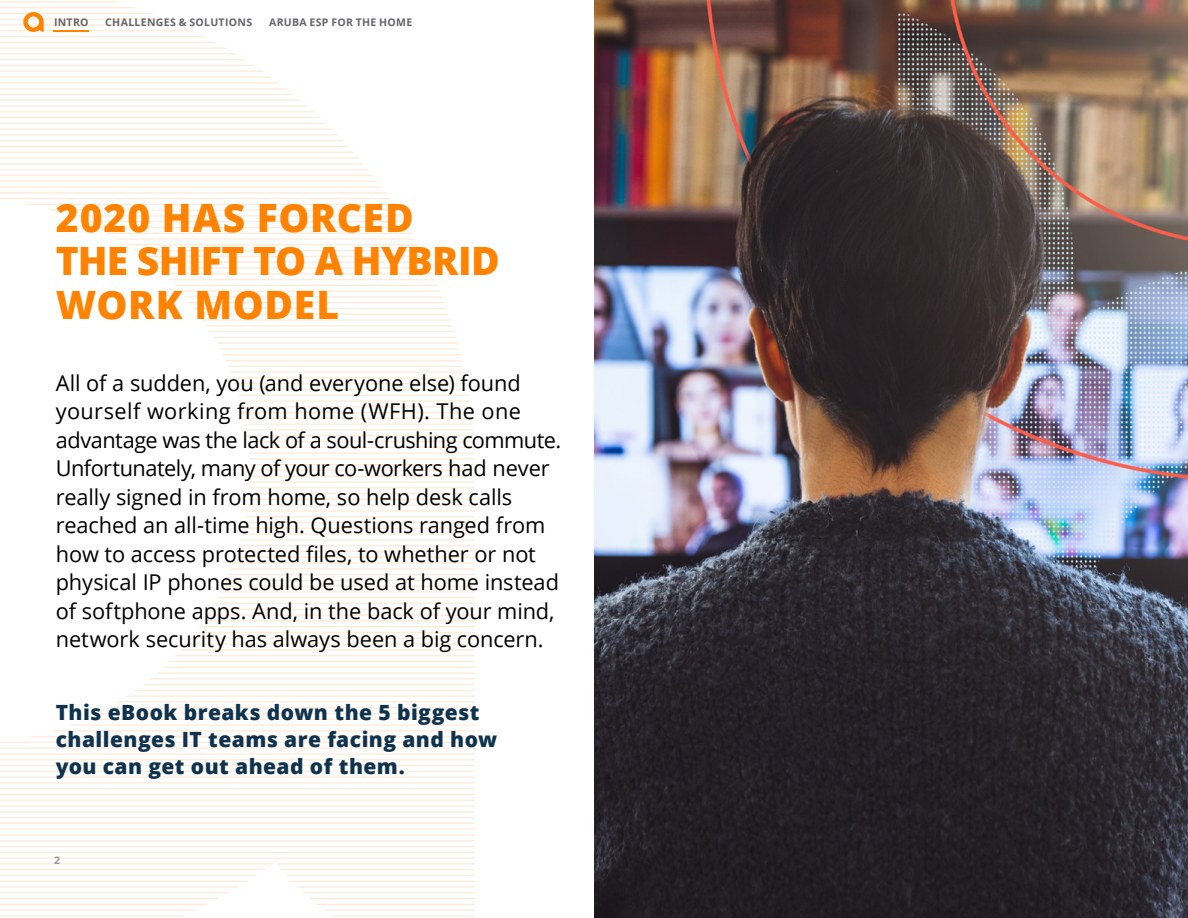
<style>
.page{position:relative;width:1188px;height:918px;background:#fff}
.page>*{position:absolute;margin:0;border:0;box-sizing:border-box;transform-origin:0 0}
.t1{font:800 39px/43.5px "Open Sans";letter-spacing:.01em;color:#ff8300}
.t2{font:21.75px/28.5px "Open Sans";letter-spacing:-.005em;color:#000}
.t3{font:800 21px/27px "Open Sans";letter-spacing:.02em;color:#0f334f}
.t4{font:700 10.5px "Open Sans";letter-spacing:.03em;color:#646569}
.t5{font:700 10.5px "Open Sans";color:#999899}
</style>
<div class="page">
<svg style="left:0;top:1px;width:475px;height:916px"></svg>
<hr style="left:53px;top:30px;width:36px;height:2px;background:#ff8300">
<img style="left:594px;top:0;width:594px;height:918px">
<p class="t4" style="left:54px;top:15px;width:36px">INTRO</p>
<p class="t4" style="left:105px;top:15px;width:148px">CHALLENGES &amp; SOLUTIONS</p>
<p class="t4" style="left:269px;top:15px;width:145px">ARUBA ESP FOR THE HOME</p>
<h1 class="t1" style="left:56px;top:194px;width:445px">2020 HAS FORCED<br>THE SHIFT TO A HYBRID<br>WORK MODEL</h1>
<p class="t2" style="left:56px;top:368px;width:507px">All of a sudden, you (and everyone else) found yourself working from home (WFH). The one advantage was the lack of a soul-crushing commute.<br>Unfortunately, many of your co-workers had never really signed in from home, so help desk calls reached an all-time high. Questions ranged from how to access protected files, to whether or not physical IP phones could be used at home instead of softphone apps. And, in the back of your mind, network security has always been a big concern.</p>
<p class="t3" style="left:56px;top:698px;width:443px">This eBook breaks down the 5 biggest challenges IT teams are facing and how you can get out ahead of them.</p>
<p class="t5" style="left:54px;top:853px;width:7px">2</p>
</div>
